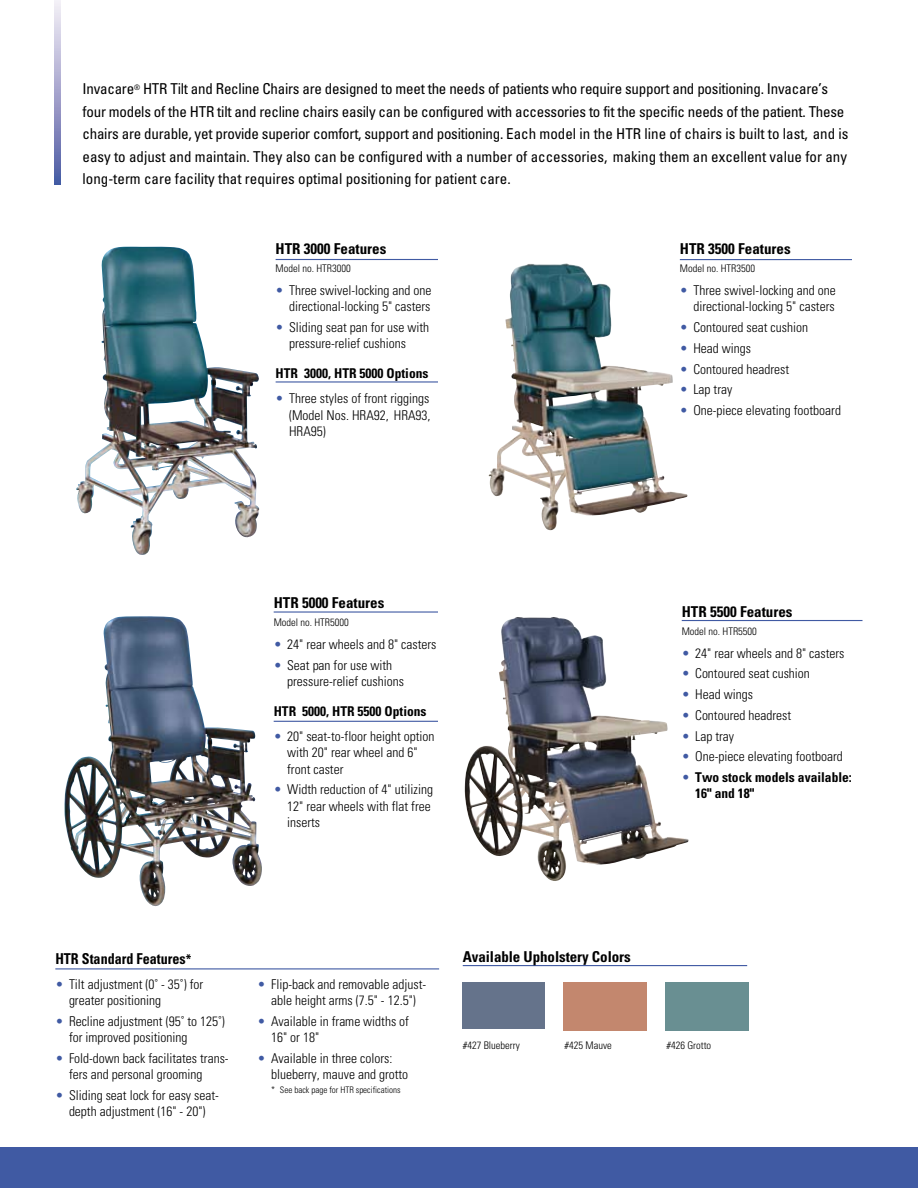
<style>
.page{position:relative;width:918px;height:1188px;background:#fff}
.page>*{position:absolute;margin:0;border:0;box-sizing:border-box;transform-origin:0 0}
.t1{font:condensed 15px/22.5px "Univers";letter-spacing:-.015em;color:#000}
.t2{font:700 condensed 15px "Univers";color:#000}
.t3{font:700 condensed 15px "Univers";color:#000;scale:.94 1}
.t4{font:300 condensed 13.5px/16.2px "Univers";color:#000}
.t5{font:700 condensed 13.5px/16.2px "Univers";color:#000}
.t6{font:300 condensed 10.5px "Univers";color:#000}
.t7{font:300 condensed 9px "Univers";color:#000}
.s1{color:#405aa3}
.s2{font-weight:300;color:#405aa3}
.s3{font-size:13.5px}
</style>
<div class="page">
<hr style="left:55px;top:968px;width:384px;height:1px;background:#405aa3">
<img style="left:64px;top:616px;width:198px;height:290px">
<img style="left:488px;top:264px;width:200px;height:266px">
<img style="left:76px;top:247px;width:183px;height:308px">
<img style="left:465px;top:617px;width:224px;height:264px">
<hr style="left:276px;top:259px;width:162px;height:1px;background:#405aa3">
<hr style="left:276px;top:381px;width:162px;height:2px;background:#405aa3">
<hr style="left:680px;top:259px;width:172px;height:1px;background:#405aa3">
<hr style="left:274px;top:611px;width:164px;height:2px;background:#405aa3">
<hr style="left:274px;top:721px;width:164px;height:1px;background:#405aa3">
<hr style="left:682px;top:620px;width:180px;height:1px;background:#405aa3">
<hr style="left:463px;top:965px;width:284px;height:1px;background:#405aa3">
<div style="left:462px;top:982px;width:83px;height:47px;background:#65738b"></div>
<div style="left:665px;top:982px;width:84px;height:48px;background:#698f92"></div>
<div style="left:564px;top:982px;width:83px;height:48px;background:#c3876e"></div>
<div style="left:0;top:1148px;width:918px;height:40px;background:#405aa3"></div>
<svg style="left:54px;top:0;width:7px;height:184px"></svg>
<p class="t1" style="left:82px;top:78px;width:768px">Invacare<sup>®</sup> HTR Tilt and Recline Chairs are designed to meet the needs of patients who require support and positioning. Invacare’s four models of the HTR tilt and recline chairs easily can be configured with accessories to fit the specific needs of the patient. These chairs are durable, yet provide superior comfort, support and positioning. Each model in the HTR line of chairs is built to last, and is easy to adjust and maintain. They also can be configured with a number of accessories, making them an excellent value for any long-term care facility that requires optimal positioning for patient care.</p>
<p class="t2" style="left:276px;top:240px;width:112px">HTR 3000 Features</p>
<p class="t6" style="left:276px;top:262px;width:77px">Model no. HTR3000</p>
<p class="t4" style="left:276px;top:282px;width:157px;text-align:right"><span class="s1">•</span> Three swivel-locking and one directional-locking 5" casters</p>
<p class="t4" style="left:289px;top:319px;width:142px;text-indent:-14px"><span class="s1">•</span> Sliding seat pan for use with pressure-relief cushions</p>
<p class="t5" style="left:276px;top:365px;width:154px">HTR 3000, HTR 5000 Options</p>
<p class="t4" style="left:289px;top:391px;width:143px;text-align:justify;text-indent:-14px"><span class="s1">•</span> Three styles of front riggings (Model Nos. HRA92, HRA93, HRA95)</p>
<p class="t2" style="left:680px;top:240px;width:112px">HTR 3500 Features</p>
<p class="t6" style="left:680px;top:262px;width:77px">Model no. HTR3500</p>
<p class="t4" style="left:680px;top:282px;width:157px;text-align:right"><span class="s1">•</span> Three swivel-locking and one directional-locking 5" casters</p>
<p class="t4" style="left:680px;top:319px;width:130px"><span class="s1">•</span> Contoured seat cushion</p>
<p class="t4" style="left:680px;top:340px;width:73px"><span class="s1">•</span> Head wings</p>
<p class="t4" style="left:680px;top:361px;width:111px"><span class="s1">•</span> Contoured headrest</p>
<p class="t4" style="left:680px;top:381px;width:54px"><span class="s1">•</span> Lap tray</p>
<p class="t4" style="left:680px;top:402px;width:163px"><span class="s1">•</span> One-piece elevating footboard</p>
<p class="t2" style="left:274px;top:594px;width:112px">HTR 5000 Features</p>
<p class="t6" style="left:274px;top:616px;width:77px">Model no. HTR5000</p>
<p class="t4" style="left:274px;top:636px;width:164px"><span class="s1">•</span> 24" rear wheels and 8" casters</p>
<p class="t4" style="left:287px;top:657px;width:118px;text-indent:-14px"><span class="s1">•</span> Seat pan for use with pressure-relief cushions</p>
<p class="t5" style="left:274px;top:703px;width:154px">HTR 5000, HTR 5500 Options</p>
<p class="t4" style="left:287px;top:728px;width:149px;text-indent:-14px"><span class="s1">•</span> 20" seat-to-floor height option with 20" rear wheel and 6" front caster</p>
<p class="t4" style="left:287px;top:782px;width:147px;text-indent:-14px"><span class="s1">•</span> Width reduction of 4" utilizing<br>12" rear wheels with flat free inserts</p>
<p class="t2" style="left:682px;top:602px;width:112px">HTR 5500 Features</p>
<p class="t6" style="left:682px;top:625px;width:77px">Model no. HTR5500</p>
<p class="t4" style="left:682px;top:645px;width:164px"><span class="s1">•</span> 24" rear wheels and 8" casters</p>
<p class="t4" style="left:682px;top:666px;width:130px"><span class="s1">•</span> Contoured seat cushion</p>
<p class="t4" style="left:682px;top:686px;width:73px"><span class="s1">•</span> Head wings</p>
<p class="t4" style="left:682px;top:707px;width:111px"><span class="s1">•</span> Contoured headrest</p>
<p class="t4" style="left:682px;top:728px;width:54px"><span class="s1">•</span> Lap tray</p>
<p class="t4" style="left:682px;top:748px;width:163px"><span class="s1">•</span> One-piece elevating footboard</p>
<p class="t5" style="left:695px;top:769px;width:158px;text-indent:-14px"><span class="s2">•</span> Two stock models available:<br>16" and 18"</p>
<p class="t3" style="left:55px;top:949px;width:146px">HTR Standard Features<span class="s3">*</span></p>
<p class="t4" style="left:69px;top:976px;width:136px;text-indent:-14px"><span class="s1">•</span> Tilt adjustment (0˚ - 35˚) for greater positioning</p>
<p class="t4" style="left:69px;top:1013px;width:157px;text-indent:-14px"><span class="s1">•</span> Recline adjustment (95˚ to 125˚) for improved positioning</p>
<p class="t4" style="left:69px;top:1050px;width:161px;text-indent:-14px"><span class="s1">•</span> Fold-down back facilitates trans&shy;fers and personal grooming</p>
<p class="t4" style="left:56px;top:1087px;width:165px;text-align:center"><span class="s1">•</span> Sliding seat lock for easy seat&shy;depth adjustment (16" - 20")</p>
<p class="t4" style="left:258px;top:976px;width:170px;text-align:center"><span class="s1">•</span> Flip-back and removable adjust&shy;able height arms (7.5" - 12.5")</p>
<p class="t4" style="left:271px;top:1013px;width:139px;text-indent:-14px"><span class="s1">•</span> Available in frame widths of<br>16" or 18"</p>
<p class="t4" style="left:271px;top:1050px;width:139px;text-indent:-14px"><span class="s1">•</span> Available in three colors: blueberry, mauve and grotto</p>
<p class="t7" style="left:271px;top:1084px;width:131px">* See back page for HTR specifications</p>
<p class="t2" style="left:463px;top:947px;width:170px">Available Upholstery Colors</p>
<p class="t6" style="left:463px;top:1039px;width:59px">#427 Blueberry</p>
<p class="t6" style="left:565px;top:1039px;width:49px">#425 Mauve</p>
<p class="t6" style="left:666px;top:1039px;width:46px">#426 Grotto</p>
</div>
